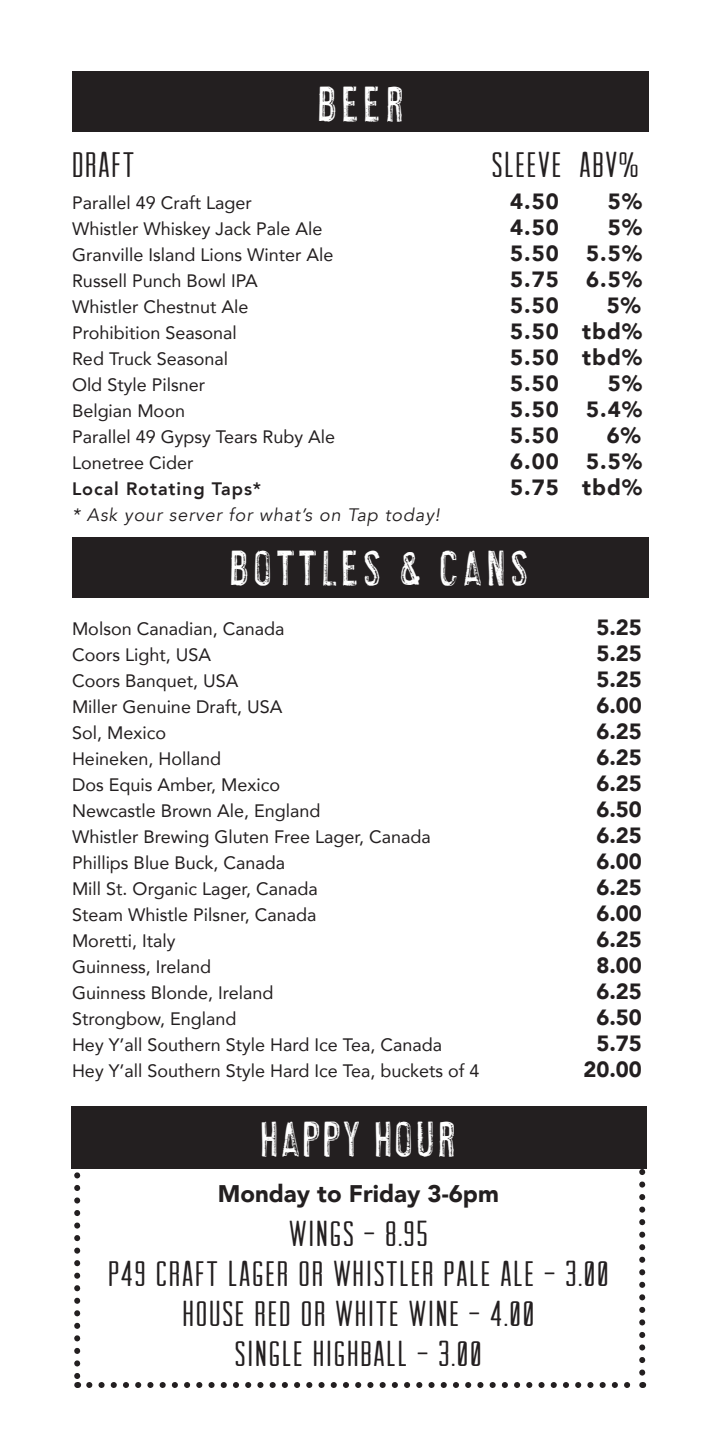
<style>
.page{position:relative;width:720px;height:1440px;background:#fff}
.page>*{position:absolute;margin:0;border:0;box-sizing:border-box;transform-origin:0 0}
.FOOD_TITLE{font:44px "AL Highlight";letter-spacing:.05em;color:#fff}
.price{font:44px "AL Highlight";color:#fff}
.BIG_HEADER{font:44px "AL Highlight";color:#fff}
.price-2{font:36px "Arvil Sans";letter-spacing:.05em;color:#231f20}
.FOOD_TITLE-2{font:36px "Arvil Sans";letter-spacing:.05em;color:#231f20}
.price-3{font:900 24px "Avenir";color:#231f20}
.FOOD_TITLE-3{font:900 22px "Avenir";letter-spacing:.05em;color:#231f20}
.INFO_BODY{font:900 22px "Avenir";color:#231f20}
.INFO_BODY-2{font:18px "Avenir";color:#231f20}
.FOOD_TITLE-4{font:18px "Avenir";color:#231f20}
.FOOD_TITLE-5{font:italic 18px "Avenir";letter-spacing:.05em;color:#231f20}
.FOOD_TITLE-6{font:800 18px "Avenir";letter-spacing:.05em;color:#231f20}
</style>
<div class="page">
<svg style="left:89px;top:1382px;width:542px;height:6px"></svg>
<svg style="left:74px;top:1175px;width:6px;height:213px"></svg>
<svg style="left:639px;top:1169px;width:6px;height:204px"></svg>
<div style="left:72px;top:72px;width:576px;height:60px;background:#231f20"></div>
<div style="left:72px;top:537px;width:576px;height:61px;background:#231f20"></div>
<div style="left:71px;top:1106px;width:576px;height:63px;background:#231f20"></div>
<p class="BIG_HEADER" style="left:316px;top:77px;width:90px">BEER</p>
<p class="FOOD_TITLE-2" style="left:72px;top:145px;width:64px">DRAFT</p>
<p class="FOOD_TITLE-2" style="left:492px;top:145px;width:148px">SLEEVE ABV%</p>
<p class="FOOD_TITLE-4" style="left:72px;top:189px;width:181px">Parallel 49 Craft Lager</p>
<p class="FOOD_TITLE-3" style="left:510px;top:183px;width:50px">4.50</p>
<p class="FOOD_TITLE-3" style="left:608px;top:183px;width:36px">5%</p>
<p class="FOOD_TITLE-4" style="left:72px;top:215px;width:252px">Whistler Whiskey Jack Pale Ale</p>
<p class="FOOD_TITLE-3" style="left:510px;top:209px;width:50px">4.50</p>
<p class="FOOD_TITLE-3" style="left:608px;top:209px;width:36px">5%</p>
<p class="FOOD_TITLE-4" style="left:72px;top:241px;width:263px">Granville Island Lions Winter Ale</p>
<p class="FOOD_TITLE-3" style="left:510px;top:235px;width:133px">5.50 5.5%</p>
<p class="FOOD_TITLE-4" style="left:72px;top:267px;width:187px">Russell Punch Bowl IPA</p>
<p class="FOOD_TITLE-3" style="left:510px;top:261px;width:133px">5.75 6.5%</p>
<p class="FOOD_TITLE-4" style="left:72px;top:293px;width:178px">Whistler Chestnut Ale</p>
<p class="FOOD_TITLE-3" style="left:510px;top:287px;width:50px">5.50</p>
<p class="FOOD_TITLE-3" style="left:607px;top:287px;width:36px">5%</p>
<p class="FOOD_TITLE-4" style="left:72px;top:319px;width:166px">Prohibition Seasonal</p>
<p class="FOOD_TITLE-3" style="left:510px;top:313px;width:133px">5.50 tbd%</p>
<p class="FOOD_TITLE-4" style="left:72px;top:345px;width:158px">Red Truck Seasonal</p>
<p class="FOOD_TITLE-3" style="left:510px;top:339px;width:133px">5.50 tbd%</p>
<p class="FOOD_TITLE-4" style="left:72px;top:371px;width:135px">Old Style Pilsner</p>
<p class="FOOD_TITLE-3" style="left:510px;top:365px;width:50px">5.50</p>
<p class="FOOD_TITLE-3" style="left:608px;top:365px;width:36px">5%</p>
<p class="FOOD_TITLE-4" style="left:72px;top:397px;width:115px">Belgian Moon</p>
<p class="FOOD_TITLE-3" style="left:510px;top:391px;width:133px">5.50 5.4%</p>
<p class="FOOD_TITLE-4" style="left:72px;top:423px;width:265px">Parallel 49 Gypsy Tears Ruby Ale</p>
<p class="FOOD_TITLE-3" style="left:510px;top:417px;width:50px">5.50</p>
<p class="FOOD_TITLE-3" style="left:607px;top:417px;width:36px">6%</p>
<p class="FOOD_TITLE-4" style="left:72px;top:449px;width:123px">Lonetree Cider</p>
<p class="FOOD_TITLE-3" style="left:510px;top:443px;width:133px">6.00 5.5%</p>
<p class="FOOD_TITLE-6" style="left:72px;top:475px;width:191px">Local Rotating Taps*</p>
<p class="FOOD_TITLE-3" style="left:510px;top:469px;width:133px">5.75 tbd%</p>
<p class="FOOD_TITLE-5" style="left:72px;top:504px;width:369px">* Ask your server for what’s on Tap today!</p>
<p class="FOOD_TITLE" style="left:228px;top:541px;width:303px">BOTTLES &amp; CANS</p>
<p class="INFO_BODY-2" style="left:72px;top:615px;width:214px">Molson Canadian, Canada</p>
<p class="INFO_BODY" style="left:596px;top:609px;width:47px">5.25</p>
<p class="INFO_BODY-2" style="left:72px;top:641px;width:141px">Coors Light, USA</p>
<p class="INFO_BODY" style="left:596px;top:635px;width:47px">5.25</p>
<p class="INFO_BODY-2" style="left:72px;top:667px;width:168px">Coors Banquet, USA</p>
<p class="INFO_BODY" style="left:596px;top:661px;width:47px">5.25</p>
<p class="INFO_BODY-2" style="left:72px;top:693px;width:212px">Miller Genuine Draft, USA</p>
<p class="INFO_BODY" style="left:596px;top:687px;width:47px">6.00</p>
<p class="INFO_BODY-2" style="left:72px;top:719px;width:96px">Sol, Mexico</p>
<p class="INFO_BODY" style="left:596px;top:713px;width:47px">6.25</p>
<p class="INFO_BODY-2" style="left:72px;top:745px;width:151px">Heineken, Holland</p>
<p class="INFO_BODY" style="left:596px;top:739px;width:47px">6.25</p>
<p class="INFO_BODY-2" style="left:72px;top:771px;width:210px">Dos Equis Amber, Mexico</p>
<p class="INFO_BODY" style="left:596px;top:765px;width:47px">6.25</p>
<p class="INFO_BODY-2" style="left:72px;top:797px;width:250px">Newcastle Brown Ale, England</p>
<p class="INFO_BODY" style="left:596px;top:791px;width:47px">6.50</p>
<p class="INFO_BODY-2" style="left:72px;top:823px;width:360px">Whistler Brewing Gluten Free Lager, Canada</p>
<p class="INFO_BODY" style="left:596px;top:817px;width:47px">6.25</p>
<p class="INFO_BODY-2" style="left:72px;top:849px;width:215px">Phillips Blue Buck, Canada</p>
<p class="INFO_BODY" style="left:596px;top:843px;width:47px">6.00</p>
<p class="INFO_BODY-2" style="left:72px;top:875px;width:247px">Mill St. Organic Lager, Canada</p>
<p class="INFO_BODY" style="left:596px;top:869px;width:47px">6.25</p>
<p class="INFO_BODY-2" style="left:72px;top:901px;width:246px">Steam Whistle Pilsner, Canada</p>
<p class="INFO_BODY" style="left:596px;top:895px;width:47px">6.00</p>
<p class="INFO_BODY-2" style="left:72px;top:927px;width:105px">Moretti, Italy</p>
<p class="INFO_BODY" style="left:596px;top:921px;width:47px">6.25</p>
<p class="INFO_BODY-2" style="left:72px;top:953px;width:141px">Guinness, Ireland</p>
<p class="INFO_BODY" style="left:596px;top:947px;width:47px">8.00</p>
<p class="INFO_BODY-2" style="left:72px;top:979px;width:203px">Guinness Blonde, Ireland</p>
<p class="INFO_BODY" style="left:596px;top:973px;width:47px">6.25</p>
<p class="INFO_BODY-2" style="left:72px;top:1005px;width:166px">Strongbow, England</p>
<p class="INFO_BODY" style="left:596px;top:999px;width:47px">6.50</p>
<p class="INFO_BODY-2" style="left:72px;top:1031px;width:372px">Hey Y’all Southern Style Hard Ice Tea, Canada</p>
<p class="INFO_BODY" style="left:596px;top:1025px;width:47px">5.75</p>
<p class="INFO_BODY-2" style="left:72px;top:1057px;width:409px">Hey Y’all Southern Style Hard Ice Tea, buckets of 4</p>
<p class="INFO_BODY" style="left:583px;top:1051px;width:60px">20.00</p>
<p class="price" style="left:259px;top:1112px;width:200px">HAPPY HOUR</p>
<p class="price-3" style="left:218px;top:1173px;width:283px">Monday to Friday 3-6pm</p>
<p class="price-2" style="left:289px;top:1214px;width:140px">WINGS - 8.95</p>
<p class="price-2" style="left:108px;top:1254px;width:502px">P49 CRAFT LAGER OR WHISTLER PALE ALE - 3.00</p>
<p class="price-2" style="left:182px;top:1294px;width:354px">HOUSE RED OR WHITE WINE - 4.00</p>
<p class="price-2" style="left:235px;top:1334px;width:248px">SINGLE HIGHBALL - 3.00</p>
</div>
